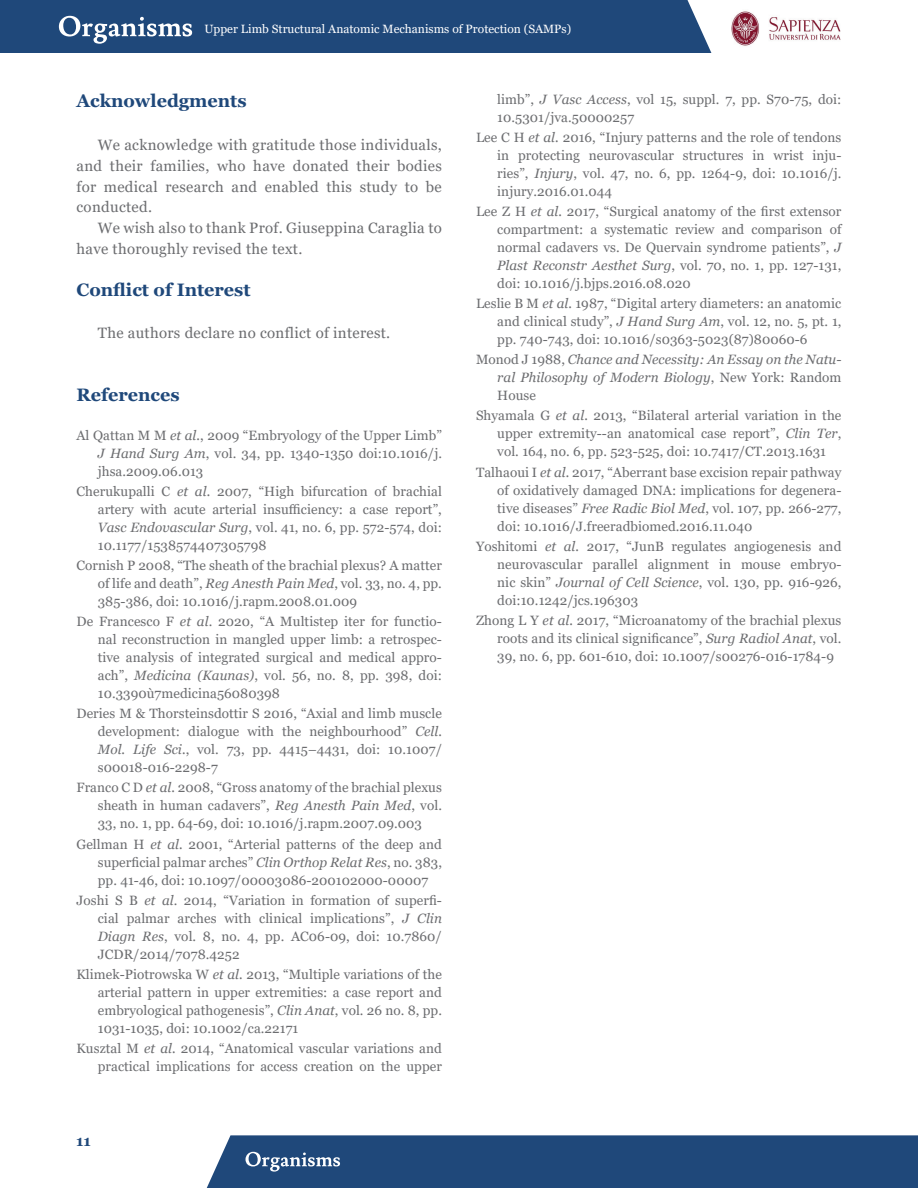
<style>
.page{position:relative;width:918px;height:1188px;background:#fff}
.page>*{position:absolute;margin:0;border:0;box-sizing:border-box;transform-origin:0 0}
.Paragraph_Title_Leve{font:700 18px "Georgia";color:#1f487a}
.Testo__con_rientro{font:15px/21px "Georgia";letter-spacing:.02em;color:#6c6d70;text-align:justify}
.t1{font:700 15px "Georgia";color:#1f487a}
.Testo_Bibliografia{font:13.5px/18px "Georgia";letter-spacing:.005em;color:#6c6d70;text-align:justify}
.Testo_Bibliografia-2{font:italic 13.5px/18px "Georgia";letter-spacing:.005em;color:#6c6d70;text-align:justify}
.t2{font:12px "Georgia";color:#fff}
.s1{font-style:italic}
.s2{font-style:normal}
</style>
<div class="page">
<img style="left:731px;top:11px;width:110px;height:35px">
<div style="left:0;top:0;width:711px;height:53px;background:#1f487a"></div>
<div style="left:207px;top:1135px;width:711px;height:53px;background:#1f487a"></div>
<p class="t2" style="left:205px;top:22px;width:368px">Upper Limb Structural Anatomic Mechanisms of Protection (SAMPs)</p>
<p class="Paragraph_Title_Leve" style="left:77px;top:89px;width:172px">Acknowledgments</p>
<p class="Testo__con_rientro" style="left:77px;top:134px;width:367px;text-indent:21px">We acknowledge with gratitude those individuals, and their families, who have donated their bodies for medical research and enabled this study to be conducted.</p>
<p class="Testo__con_rientro" style="left:77px;top:218px;width:367px;text-indent:21px">We wish also to thank Prof. Giuseppina Caraglia to have thoroughly revised the text.</p>
<p class="Paragraph_Title_Leve" style="left:77px;top:278px;width:176px">Conflict of Interest</p>
<p class="Testo__con_rientro" style="left:98px;top:323px;width:294px">The authors declare no conflict of interest.</p>
<p class="Paragraph_Title_Leve" style="left:77px;top:383px;width:105px">References</p>
<p class="Testo_Bibliografia" style="left:98px;top:426px;width:346px;text-indent:-21px">Al Qattan M M <span class="s1">et al.</span>, 2009 “Embryology of the Upper Limb” <span class="s1">J Hand Surg Am</span>, vol. 34, pp. 1340-1350 doi:10.1016/j. jhsa.2009.06.013</p>
<p class="Testo_Bibliografia" style="left:98px;top:483px;width:346px;text-indent:-21px">Cherukupalli C <span class="s1">et al.</span> 2007, “High bifurcation of brachial artery with acute arterial insufficiency: a case report”, <span class="s1">Vasc Endovascular Surg</span>, vol. 41, no. 6, pp. 572-574, doi:<br>10.1177/1538574407305798</p>
<p class="Testo_Bibliografia" style="left:98px;top:557px;width:346px;text-indent:-21px">Cornish P 2008, “The sheath of the brachial plexus? A matter of life and death”, <span class="s1">Reg Anesth Pain Med</span>, vol. 33, no. 4, pp.<br>385-386, doi: 10.1016/j.rapm.2008.01.009</p>
<p class="Testo_Bibliografia" style="left:98px;top:613px;width:346px;text-indent:-21px">De Francesco F <span class="s1">et al</span>. 2020, “A Multistep iter for functio&shy;nal reconstruction in mangled upper limb: a retrospec&shy;tive analysis of integrated surgical and medical appro&shy;ach”, <span class="s1">Medicina (Kaunas)</span>, vol. 56, no. 8, pp. 398, doi:<br>10.3390ù7medicina56080398</p>
<p class="Testo_Bibliografia" style="left:98px;top:705px;width:346px;text-indent:-21px">Deries M &amp; Thorsteinsdottir S 2016, “Axial and limb muscle development: dialogue with the neighbourhood” <span class="s1">Cell.<br>Mol. Life Sci.</span>, vol. 73, pp. 4415–4431, doi: 10.1007/ s00018-016-2298-7</p>
<p class="Testo_Bibliografia" style="left:98px;top:779px;width:346px;text-indent:-21px">Franco C D <span class="s1">et al.</span> 2008, “Gross anatomy of the brachial plexus sheath in human cadavers”, <span class="s1">Reg Anesth Pain Med</span>, vol.<br>33, no. 1, pp. 64-69, doi: 10.1016/j.rapm.2007.09.003</p>
<p class="Testo_Bibliografia" style="left:98px;top:835px;width:346px;text-indent:-21px">Gellman H <span class="s1">et al.</span> 2001, “Arterial patterns of the deep and superficial palmar arches” <span class="s1">Clin Orthop Relat Res</span>, no. 383, pp. 41-46, doi: 10.1097/00003086-200102000-00007</p>
<p class="Testo_Bibliografia" style="left:98px;top:891px;width:346px;text-indent:-21px">Joshi S B <span class="s1">et al</span>. 2014, “Variation in formation of superfi&shy;cial palmar arches with clinical implications”, <span class="s1">J Clin Diagn Res</span>, vol. 8, no. 4, pp. AC06-09, doi: 10.7860/ JCDR/2014/7078.4252</p>
<p class="Testo_Bibliografia" style="left:98px;top:965px;width:346px;text-indent:-21px">Klimek-Piotrowska W <span class="s1">et al.</span> 2013, “Multiple variations of the arterial pattern in upper extremities: a case report and embryological pathogenesis”, <span class="s1">Clin Anat</span>, vol. 26 no. 8, pp.<br>1031-1035, doi: 10.1002/ca.22171</p>
<p class="Testo_Bibliografia" style="left:77px;top:1040px;width:367px;text-align:right">Kusztal M <span class="s1">et al.</span> 2014, “Anatomical vascular variations and practical implications for access creation on the upper</p>
<p class="t1" style="left:76px;top:1132px;width:16px">11</p>
<p class="Testo_Bibliografia" style="left:497px;top:90px;width:346px">limb”, <span class="s1">J Vasc Access</span>, vol 15, suppl. 7, pp. S70-75, doi:<br>10.5301/jva.50000257</p>
<p class="Testo_Bibliografia" style="left:497px;top:129px;width:346px;text-indent:-21px">Lee C H <span class="s1">et al.</span> 2016, “Injury patterns and the role of tendons in protecting neurovascular structures in wrist inju&shy;ries”, <span class="s1">Injury</span>, vol. 47, no. 6, pp. 1264-9, doi: 10.1016/j. injury.2016.01.044</p>
<p class="Testo_Bibliografia" style="left:497px;top:203px;width:346px;text-indent:-21px">Lee Z H <span class="s1">et al.</span> 2017, “Surgical anatomy of the first extensor compartment: a systematic review and comparison of normal cadavers vs. De Quervain syndrome patients”, <span class="s1">J Plast Reconstr Aesthet Surg</span>, vol. 70, no. 1, pp. 127-131, doi: 10.1016/j.bjps.2016.08.020</p>
<p class="Testo_Bibliografia" style="left:497px;top:295px;width:346px;text-indent:-21px">Leslie B M <span class="s1">et al.</span> 1987, “Digital artery diameters: an anatomic and clinical study”, <span class="s1">J Hand Surg Am</span>, vol. 12, no. 5, pt. 1, pp. 740-743, doi: 10.1016/s0363-5023(87)80060-6</p>
<p class="Testo_Bibliografia-2" style="left:497px;top:351px;width:346px;text-indent:-21px"><span class="s2">Monod J 1988,</span> Chance and Necessity: An Essay on the Natu&shy;ral Philosophy of Modern Biology<span class="s2">, New York: Random House</span></p>
<p class="Testo_Bibliografia" style="left:497px;top:407px;width:346px;text-indent:-21px">Shyamala G <span class="s1">et al.</span> 2013, “Bilateral arterial variation in the upper extremity--an anatomical case report”, <span class="s1">Clin Ter</span>, vol. 164, no. 6, pp. 523-525, doi: 10.7417/CT.2013.1631</p>
<p class="Testo_Bibliografia" style="left:497px;top:463px;width:346px;text-indent:-21px">Talhaoui I <span class="s1">et al.</span> 2017, “Aberrant base excision repair pathway of oxidatively damaged DNA: implications for degenera&shy;tive diseases” <span class="s1">Free Radic Biol Med</span>, vol. 107, pp. 266-277, doi: 10.1016/J.freeradbiomed.2016.11.040</p>
<p class="Testo_Bibliografia" style="left:497px;top:537px;width:346px;text-indent:-21px">Yoshitomi <span class="s1">et al.</span> 2017, “JunB regulates angiogenesis and neurovascular parallel alignment in mouse embryo&shy;nic skin” <span class="s1">Journal of Cell Science</span>, vol. 130, pp. 916-926, doi:10.1242/jcs.196303</p>
<p class="Testo_Bibliografia" style="left:497px;top:611px;width:346px;text-indent:-21px">Zhong L Y <span class="s1">et al.</span> 2017, “Microanatomy of the brachial plexus roots and its clinical significance”, <span class="s1">Surg Radiol Anat</span>, vol.<br>39, no. 6, pp. 601-610, doi: 10.1007/s00276-016-1784-9</p>
</div>
